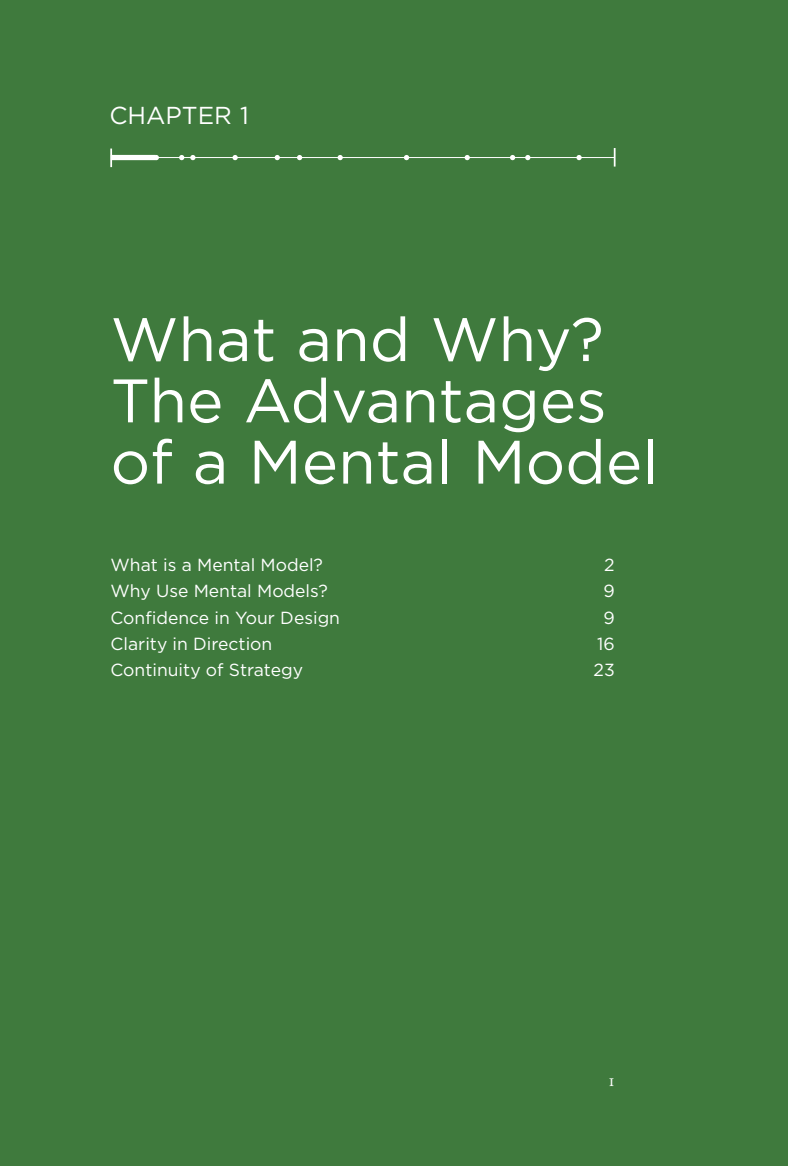
<style>
.page{position:relative;width:788px;height:1166px;background:#fff}
.page>*{position:absolute;margin:0;border:0;box-sizing:border-box;transform-origin:0 0}
.t1{font:61.25px/61.2px "Gotham";color:#fff}
.t2{font:24.5px "Gotham";color:#fff}
.t3{font:17.5px "Gotham";color:#fff}
.t4{font:17.5px "Eldorado Small Caps";color:#fff}
</style>
<div class="page">
<div style="left:16px;top:0;width:772px;height:1165px;background:#3f7a3d"></div>
<div style="left:0;top:0;width:16px;height:1165px;background:#3f7a3d"></div>
<svg style="left:613px;top:148px;width:2px;height:19px"></svg>
<hr style="left:112px;top:157px;width:502px;height:1px;background:#fff">
<svg style="left:110px;top:148px;width:2px;height:19px"></svg>
<svg style="left:190px;top:155px;width:5px;height:5px"></svg>
<svg style="left:232px;top:155px;width:6px;height:5px"></svg>
<svg style="left:274px;top:155px;width:6px;height:5px"></svg>
<svg style="left:297px;top:155px;width:5px;height:5px"></svg>
<svg style="left:337px;top:155px;width:6px;height:5px"></svg>
<svg style="left:404px;top:155px;width:5px;height:5px"></svg>
<svg style="left:464px;top:155px;width:6px;height:5px"></svg>
<svg style="left:510px;top:155px;width:5px;height:5px"></svg>
<svg style="left:525px;top:155px;width:5px;height:5px"></svg>
<svg style="left:576px;top:155px;width:5px;height:5px"></svg>
<div style="left:111px;top:155px;width:45px;height:5px;background:#fff"></div>
<svg style="left:179px;top:155px;width:5px;height:5px"></svg>
<svg style="left:156px;top:155px;width:3px;height:5px"></svg>
<h2 class="t2" style="left:109px;top:106px;width:141px">CHAPTER 1</h2>
<h1 class="t1" style="left:111px;top:313px;width:549px">What and Why?<br>The Advantages of a Mental Model</h1>
<p class="t3" style="left:111px;top:558px;width:214px">What is a Mental Model?</p>
<p class="t3" style="left:604px;top:558px;width:12px">2</p>
<p class="t3" style="left:111px;top:584px;width:219px">Why Use Mental Models?</p>
<p class="t3" style="left:603px;top:584px;width:13px">9</p>
<p class="t3" style="left:111px;top:611px;width:231px">Confidence in Your Design</p>
<p class="t3" style="left:603px;top:611px;width:13px">9</p>
<p class="t3" style="left:111px;top:637px;width:163px">Clarity in Direction</p>
<p class="t3" style="left:597px;top:637px;width:19px">16</p>
<p class="t3" style="left:111px;top:663px;width:194px">Continuity of Strategy</p>
<p class="t3" style="left:593px;top:663px;width:23px">23</p>
<p class="t4" style="left:608px;top:1070px;width:7px">1</p>
</div>
